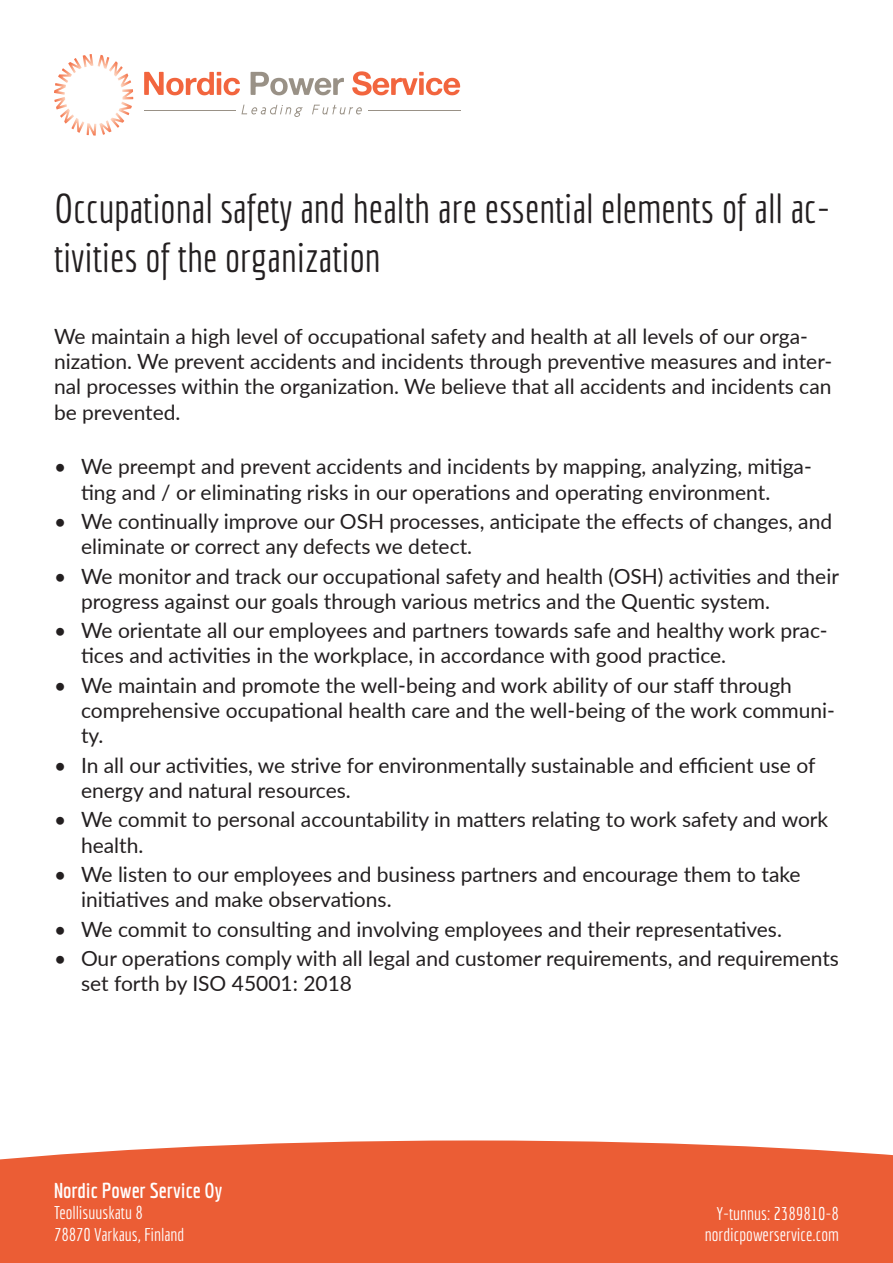
<style>
.page{position:relative;width:893px;height:1263px;background:#fff}
.page>*{position:absolute;margin:0;border:0;box-sizing:border-box;transform-origin:0 0}
.t1{font:40.5px/48.6px "Economica";color:#231f20}
.t2{font:21px/25.2px "Lato";color:#231f20}
.t3{font:700 21px "Economica";color:#fff}
.t4{font:18px "Economica";color:#fff}
</style>
<div class="page">
<hr style="left:144px;top:110px;width:92px;height:1px;background:#999186">
<hr style="left:368px;top:110px;width:92px;height:1px;background:#999186">
<svg style="left:144px;top:71px;width:316px;height:24px"></svg>
<svg style="left:74px;top:54px;width:35px;height:15px"></svg>
<svg style="left:241px;top:105px;width:62px;height:12px"></svg>
<svg style="left:312px;top:105px;width:50px;height:9px"></svg>
<div style="left:0;top:1140px;width:893px;height:123px;background:#eb5d35"></div>
<p class="t1" style="left:54px;top:184px;width:778px">Occupational safety and health are essential elements of all ac&shy;tivities of the organization</p>
<p class="t2" style="left:54px;top:323px;width:780px">We maintain a high level of occupational safety and health at all levels of our orga&shy;nization. We prevent accidents and incidents through preventive measures and inter&shy;nal processes within the organization. We believe that all accidents and incidents can be prevented.</p>
<p class="t2" style="left:81px;top:453px;width:732px;text-indent:-27px">• We preempt and prevent accidents and incidents by mapping, analyzing, mitiga&shy;ting and / or eliminating risks in our operations and operating environment.</p>
<p class="t2" style="left:81px;top:508px;width:753px;text-indent:-27px">• We continually improve our OSH processes, anticipate the effects of changes, and eliminate or correct any defects we detect.</p>
<p class="t2" style="left:81px;top:562px;width:759px;text-indent:-27px">• We monitor and track our occupational safety and health (OSH) activities and their progress against our goals through various metrics and the Quentic system.</p>
<p class="t2" style="left:81px;top:617px;width:748px;text-indent:-27px">• We orientate all our employees and partners towards safe and healthy work prac&shy;tices and activities in the workplace, in accordance with good practice.</p>
<p class="t2" style="left:81px;top:672px;width:756px;text-indent:-27px">• We maintain and promote the well-being and work ability of our staff through comprehensive occupational health care and the well-being of the work communi&shy;ty.</p>
<p class="t2" style="left:81px;top:752px;width:736px;text-indent:-27px">• In all our activities, we strive for environmentally sustainable and efficient use of energy and natural resources.</p>
<p class="t2" style="left:81px;top:806px;width:749px;text-indent:-27px">• We commit to personal accountability in matters relating to work safety and work health.</p>
<p class="t2" style="left:81px;top:861px;width:721px;text-indent:-27px">• We listen to our employees and business partners and encourage them to take initiatives and make observations.</p>
<p class="t2" style="left:54px;top:916px;width:729px">• We commit to consulting and involving employees and their representatives.</p>
<p class="t2" style="left:81px;top:945px;width:759px;text-indent:-27px">• Our operations comply with all legal and customer requirements, and requirements set forth by ISO 45001: 2018</p>
<p class="t3" style="left:54px;top:1178px;width:170px">Nordic Power Service Oy</p>
<p class="t4" style="left:54px;top:1202px;width:90px">Teollisuuskatu 8</p>
<p class="t4" style="left:54px;top:1224px;width:132px">78870 Varkaus, Finland</p>
<p class="t4" style="left:716px;top:1203px;width:124px">Y-tunnus: 2389810-8</p>
<p class="t4" style="left:705px;top:1225px;width:136px">nordicpowerservice.com</p>
</div>
